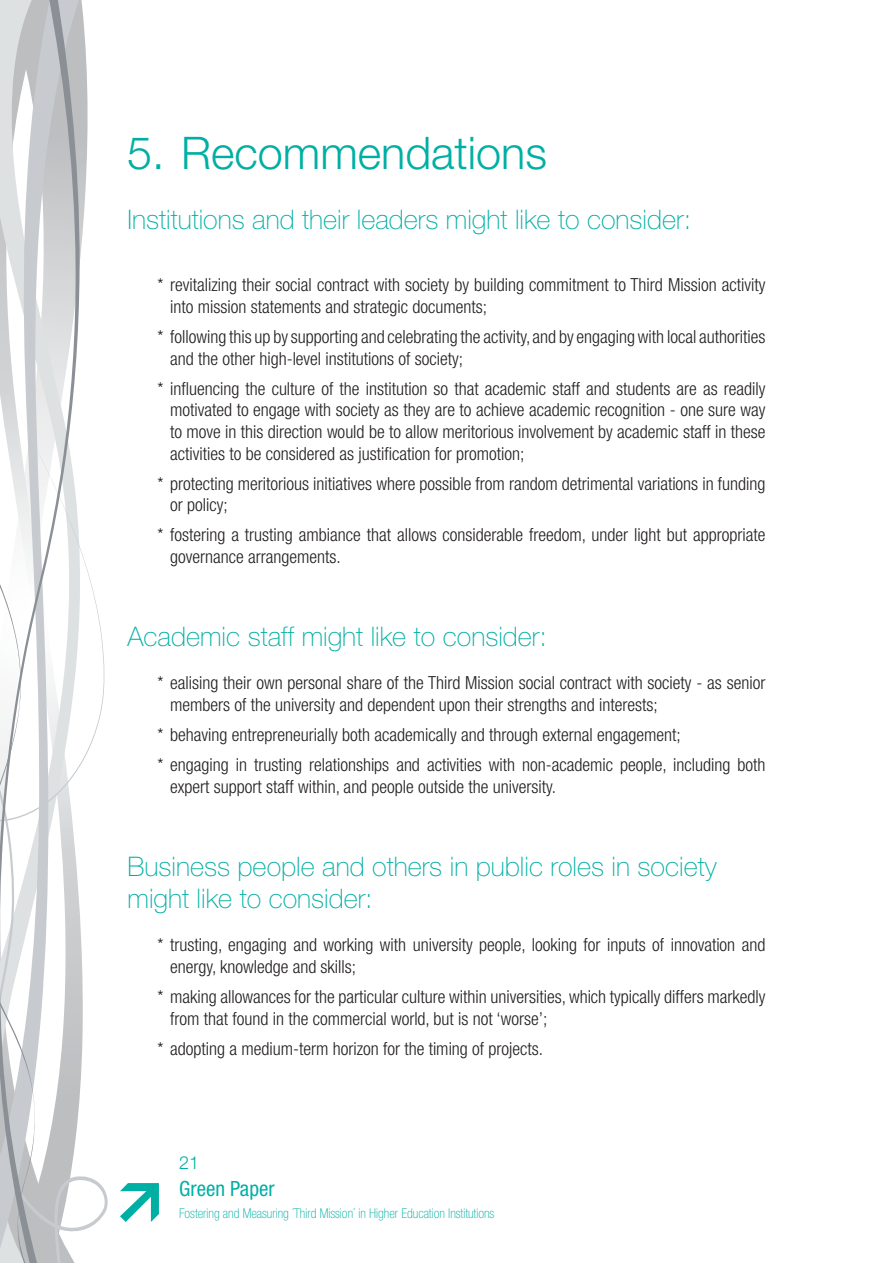
<style>
.page{position:relative;width:893px;height:1263px;background:#fff}
.page>*{position:absolute;margin:0;border:0;box-sizing:border-box;transform-origin:0 0}
.t1{font:300 45px "Helvetica Neue LT Std";color:#00afa4}
.t2{font:100 27px/32.4px "Helvetica Neue LT Std";color:#00afa4}
.t3{font:condensed 21px "Helvetica Neue LT Std";color:#00afa4}
.t4{font:300 condensed 18px/21.6px "Helvetica Neue LT Std";color:#231f20}
.t5{font:300 18px "Helvetica Neue LT Std";color:#00afa4}
.t6{font:100 condensed 13.5px "Helvetica Neue LT Std";color:#00afa4}
</style>
<div class="page">
<svg style="left:120px;top:1183px;width:39px;height:39px"></svg>
<svg style="left:80px;top:0;width:8px;height:259px;fill:#c4c6c8"></svg>
<svg style="left:80px;top:548px;width:28px;height:683px"></svg>
<svg style="left:0;top:0;width:80px;height:1263px"></svg>
<svg style="left:0;top:370px;width:41px;height:893px"></svg>
<h1 class="t1" style="left:127px;top:137px;width:421px">5. Recommendations</h1>
<h2 class="t2" style="left:128px;top:205px;width:565px">Institutions and their leaders might like to consider:</h2>
<p class="t4" style="left:170px;top:276px;width:597px;text-indent:-13px">* revitalizing their social contract with society by building commitment to Third Mission activity into mission statements and strategic documents;</p>
<p class="t4" style="left:170px;top:327px;width:597px;text-indent:-13px">* following this up by supporting and celebrating the activity, and by engaging with local authorities and the other high-level institutions of society;</p>
<p class="t4" style="left:170px;top:379px;width:597px;text-align:justify;text-indent:-13px">* influencing the culture of the institution so that academic staff and students are as readily motivated to engage with society as they are to achieve academic recognition - one sure way to move in this direction would be to allow meritorious involvement by academic staff in these activities to be considered as justification for promotion;</p>
<p class="t4" style="left:170px;top:474px;width:597px;text-indent:-13px">* protecting meritorious initiatives where possible from random detrimental variations in funding or policy;</p>
<p class="t4" style="left:170px;top:526px;width:597px;text-indent:-13px">* fostering a trusting ambiance that allows considerable freedom, under light but appropriate governance arrangements.</p>
<h2 class="t2" style="left:128px;top:623px;width:421px">Academic staff might like to consider:</h2>
<p class="t4" style="left:170px;top:674px;width:597px;text-indent:-13px">* ealising their own personal share of the Third Mission social contract with society - as senior members of the university and dependent upon their strengths and interests;</p>
<p class="t4" style="left:157px;top:721px;width:610px;line-height:30.2px">* behaving entrepreneurially both academically and through external engagement;<br>* engaging in trusting relationships and activities with non-academic people, including both</p>
<p class="t4" style="left:170px;top:777px;width:388px">expert support staff within, and people outside the university.</p>
<h2 class="t2" style="left:128px;top:853px;width:591px">Business people and others in public roles in society might like to consider:</h2>
<p class="t4" style="left:170px;top:936px;width:597px;text-indent:-13px">* trusting, engaging and working with university people, looking for inputs of innovation and energy, knowledge and skills;</p>
<p class="t4" style="left:170px;top:987px;width:597px;text-indent:-13px">* making allowances for the particular culture within universities, which typically differs markedly from that found in the commercial world, but is not ‘worse’;</p>
<p class="t4" style="left:157px;top:1039px;width:387px">* adopting a medium-term horizon for the timing of projects.</p>
<p class="t5" style="left:179px;top:1156px;width:22px">21</p>
<p class="t3" style="left:179px;top:1181px;width:97px">Green Paper</p>
<p class="t6" style="left:179px;top:1208px;width:317px">Fostering and Measuring ´Third Mission´ in Higher Education Institutions</p>
</div>
